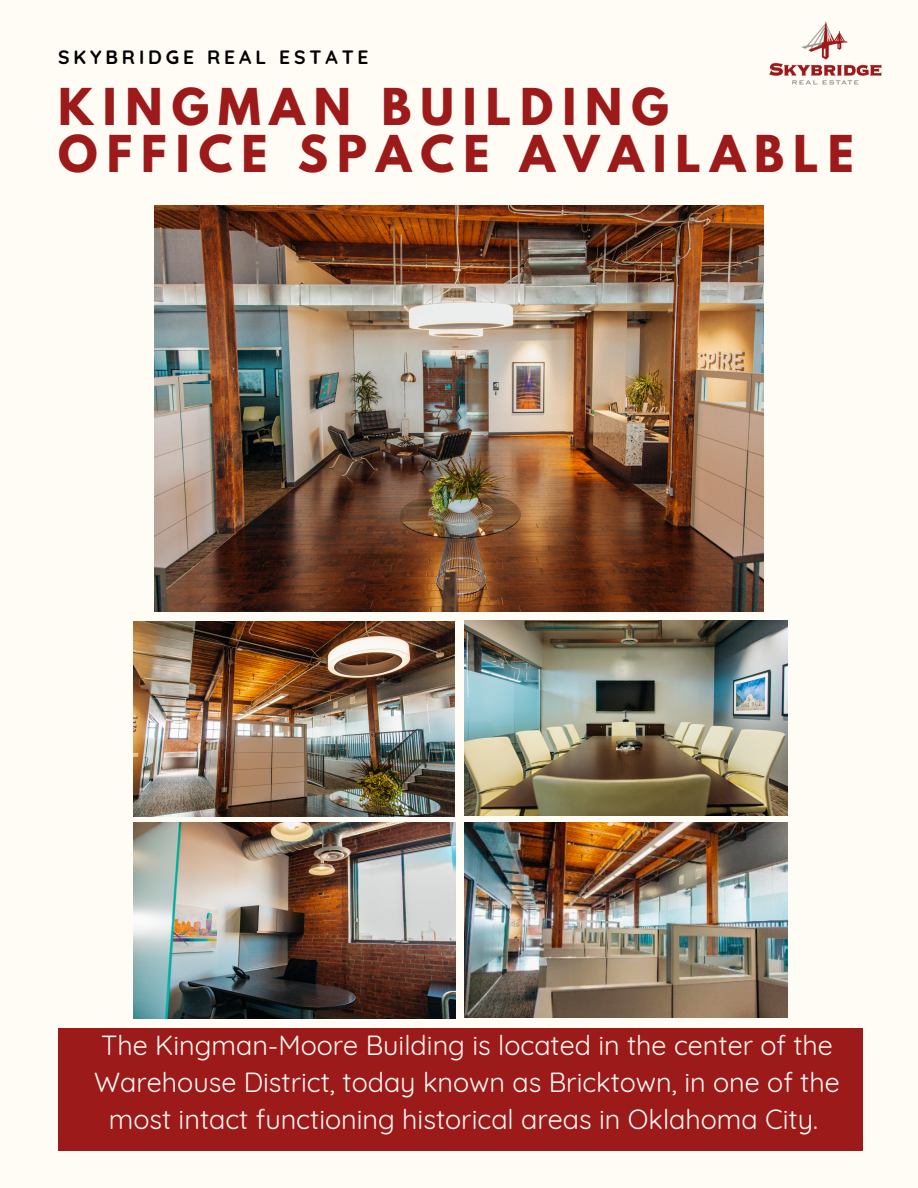
<style>
.page{position:relative;width:918px;height:1188px;background:#fffbf5}
.page>*{position:absolute;margin:0;border:0;box-sizing:border-box;transform-origin:0 0}
.t1{font:700 45px "League Spartan";letter-spacing:.2em;color:#9d1a1a}
.t2{font:27px/37px "Quicksand";color:#fffbf5;text-align:center}
.t3{font:700 19.35px "Quicksand";letter-spacing:.2em;color:#000}
</style>
<div class="page">
<div style="left:58px;top:1028px;width:805px;height:123px;background:#9d1a1a"></div>
<img style="left:154px;top:205px;width:610px;height:406px">
<img style="left:465px;top:823px;width:322px;height:195px">
<img style="left:769px;top:22px;width:113px;height:63px">
<img style="left:133px;top:622px;width:322px;height:195px">
<img style="left:465px;top:621px;width:322px;height:195px">
<img style="left:133px;top:823px;width:323px;height:195px">
<p class="t3" style="left:58px;top:44px;width:312px">SKYBRIDGE REAL ESTATE</p>
<p class="t1" style="left:58px;top:85px;width:612px">KINGMAN BUILDING</p>
<p class="t1" style="left:58px;top:131px;width:797px">OFFICE SPACE AVAILABLE</p>
<p class="t2" style="left:94px;top:1026px;width:747px">The Kingman-Moore Building is located in the center of the<br>Warehouse District, today known as Bricktown, in one of the most intact functioning historical areas in Oklahoma City.</p>
</div>
